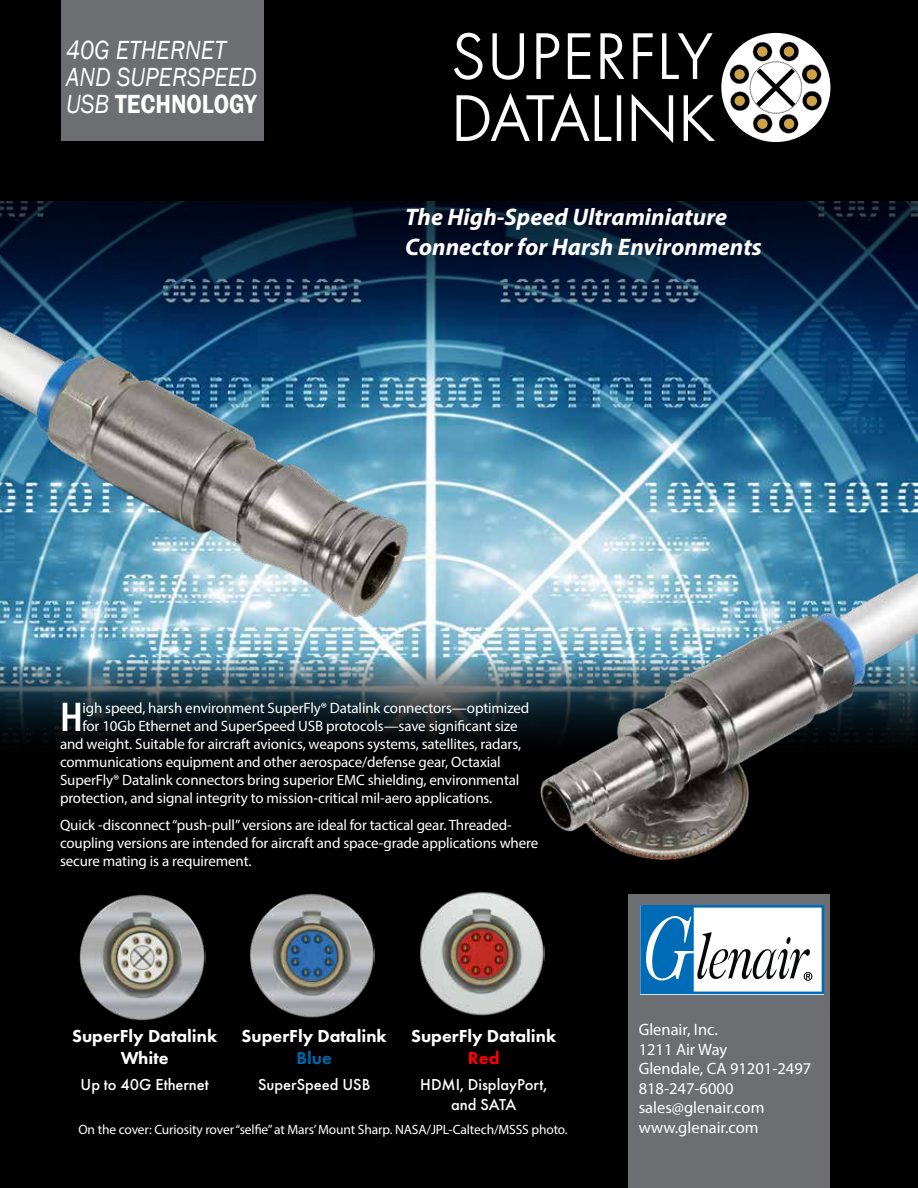
<style>
.page{position:relative;width:918px;height:1188px;background:#000}
.page>*{position:absolute;margin:0;border:0;box-sizing:border-box;transform-origin:0 0}
.t1{font:500 condensed 42px "Franklin Gothic";color:#fff}
.t2{font:italic 27px/27px "Franklin Gothic";color:#fff;scale:.89 1}
.t3{font:italic 700 24px/30px "Myriad Pro";color:#fff}
.t4{font:800 18px/21.6px "Futura PT";color:#fff;text-align:center}
.t5{font:800 18px "Futura PT";color:#0063a7}
.t6{font:800 18px "Futura PT";color:#f00}
.t7{font:16.5px/19.5px "Myriad Pro";color:#fff}
.t8{font:500 16.5px/19.8px "Futura PT";color:#fff;text-align:center}
.t9{font:15px/18px "Myriad Pro";letter-spacing:-.01em;color:#fff}
.t10{font:13.5px "Myriad Pro";letter-spacing:-.01em;color:#fff}
.s1{font-weight:600;font-style:normal}
.s2{color:#000}
</style>
<div class="page">
<img style="left:0;top:201px;width:918px;height:542px">
<hr style="left:917px;top:148px;width:1px;height:54px;background:#b8cbd6">
<div style="left:628px;top:894px;width:202px;height:294px;background:#6d6e71"></div>
<svg style="left:640px;top:905px;width:184px;height:89px;background:#a1c1d7"></svg>
<div style="left:62px;top:0;width:202px;height:140px;background:#6d6e71"></div>
<img style="left:79px;top:895px;width:126px;height:125px">
<img style="left:249px;top:893px;width:126px;height:125px">
<img style="left:420px;top:891px;width:124px;height:125px">
<img style="left:514px;top:490px;width:404px;height:370px">
<img style="left:0;top:299px;width:420px;height:320px">
<svg style="left:454px;top:32px;width:29px;height:48px"></svg>
<svg style="left:492px;top:33px;width:32px;height:47px"></svg>
<svg style="left:536px;top:33px;width:24px;height:46px"></svg>
<svg style="left:567px;top:33px;width:24px;height:46px"></svg>
<svg style="left:600px;top:33px;width:25px;height:46px"></svg>
<svg style="left:633px;top:33px;width:20px;height:46px"></svg>
<svg style="left:662px;top:33px;width:51px;height:46px"></svg>
<svg style="left:456px;top:93px;width:156px;height:48px"></svg>
<div style="left:617px;top:95px;width:4px;height:46px;border:1px solid #fff"></div>
<svg style="left:631px;top:94px;width:43px;height:49px"></svg>
<svg style="left:683px;top:95px;width:32px;height:46px"></svg>
<div style="left:723px;top:34px;width:106px;height:107px;background:#fff;border-radius:50%"></div>
<div style="left:721px;top:33px;width:109px;height:109px;border:3px solid #fff;border-radius:50%"></div>
<svg style="left:730px;top:42px;width:92px;height:92px"></svg>
<h2 class="t2" style="left:66px;top:37px;width:216px">40G ETHERNET<br>AND SUPERSPEED<br>USB <span class="s1">TECHNOLOGY</span></h2>
<h3 class="t3" style="left:405px;top:202px;width:358px">The High-Speed Ultraminiature<br>Connector for Harsh Environments</h3>
<h1 class="t1" style="left:60px;top:689px;width:24px">H</h1>
<p class="t9" style="left:82px;top:699px;width:448px">igh speed, harsh environment SuperFly® Datalink connectors—optimized</p>
<p class="t9" style="left:82px;top:717px;width:437px">for 10Gb Ethernet and SuperSpeed USB protocols—save significant size</p>
<p class="t9" style="left:60px;top:735px;width:463px">and weight. Suitable for aircraft avionics, weapons systems, satellites, radars,</p>
<p class="t9" style="left:60px;top:753px;width:442px">communications equipment and other aerospace/defense gear, Octaxial</p>
<p class="t9" style="left:60px;top:771px;width:461px">SuperFly® Datalink connectors bring superior EMC shielding, environmental</p>
<p class="t9" style="left:60px;top:789px;width:434px">protection, and signal integrity to mission-critical mil-aero applications.</p>
<p class="t9" style="left:60px;top:816px;width:480px">Quick -disconnect “push-pull” versions are ideal for tactical gear. Threaded&shy;coupling versions are intended for aircraft and space-grade applications where secure mating is a requirement.</p>
<p class="t4" style="left:72px;top:1025px;width:147px">SuperFly Datalink<br>White</p>
<p class="t4" style="left:242px;top:1025px;width:147px">SuperFly Datalink</p>
<p class="t5" style="left:296px;top:1047px;width:37px">Blue</p>
<p class="t4" style="left:411px;top:1025px;width:147px">SuperFly Datalink</p>
<p class="t6" style="left:468px;top:1047px;width:33px">Red</p>
<p class="t8" style="left:81px;top:1075px;width:130px">Up to 40G Ethernet</p>
<p class="t8" style="left:258px;top:1075px;width:114px">SuperSpeed USB</p>
<p class="t8" style="left:420px;top:1075px;width:128px">HDMI, DisplayPort, and SATA</p>
<p class="t10" style="left:71px;top:1121px;width:498px"><span class="s2">p</span>On the cover: Curiosity rover “selfie” at Mars’ Mount Sharp. NASA/JPL-Caltech/MSSS photo.</p>
<p class="t7" style="left:639px;top:1020px;width:174px">Glenair, Inc.<br>1211 Air Way<br>Glendale, CA 91201-2497<br>818-247-6000 sales@glenair.com www.glenair.com</p>
</div>
